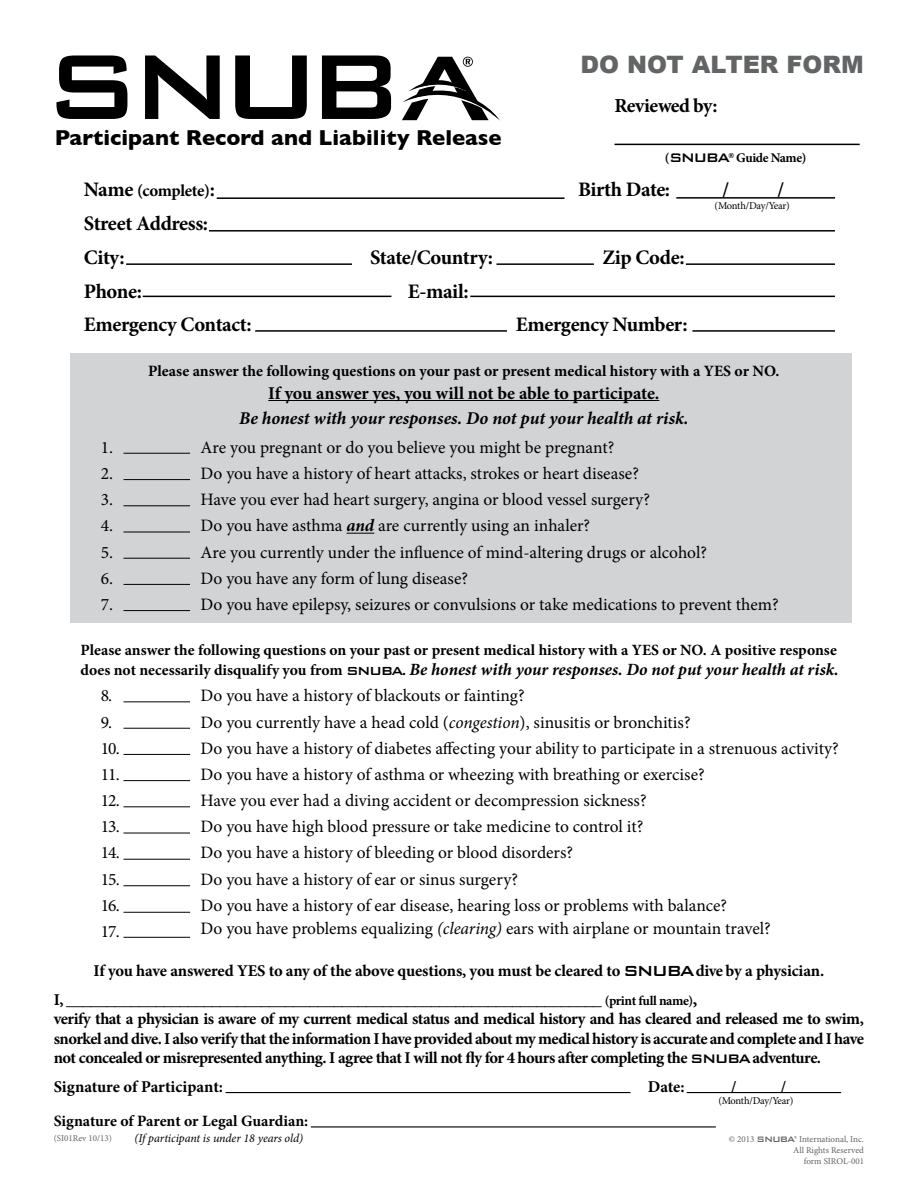
<style>
.page{position:relative;width:918px;height:1188px;background:#fff}
.page>*{position:absolute;margin:0;border:0;box-sizing:border-box;transform-origin:0 0}
.t1{font:900 24px "Arial";color:#636466}
.t2{font:700 22.05px "Gill Sans";color:#000}
.t3{font:700 20.55px/33.8px "Minion Pro";letter-spacing:-.02em;color:#000}
.t4{font:700 19.95px "Minion Pro";letter-spacing:-.02em;color:#000}
.t5{font:italic 700 18px "Minion Pro";letter-spacing:-.005em;color:#000}
.t6{font:700 18px "Minion Pro";letter-spacing:-.005em;color:#000}
.t7{font:17.4px/26.1px "Minion Pro";letter-spacing:-.005em;color:#000}
.t8{font:17.4px/26.1px "Minion Pro";letter-spacing:-.05em;color:#000}
.t9{font:italic 700 17.25px "Minion Pro";letter-spacing:-.005em;color:#000}
.t10{font:700 17.25px "Minion Pro";color:#000}
.t11{font:700 16.8px "Minion Pro";letter-spacing:-.025em;color:#000}
.t12{font:500 16.65px "Bank Gothic";letter-spacing:-.1em;color:#000}
.t13{font:700 16.5px/19.5px "Minion Pro";letter-spacing:-.015em;color:#000;text-align:justify}
.t14{font:700 15.75px "Minion Pro";color:#000}
.t15{font:700 15.6px "Minion Pro";color:#000}
.t16{font:700 13.2px "Minion Pro";letter-spacing:-.03em;color:#000}
.t17{font:italic 12px "Minion Pro";letter-spacing:-.005em;color:#000}
.t18{font:10.5px "Minion Pro";letter-spacing:-.03em;color:#000}
.t19{font:9px/10.8px "Minion Pro";color:#636466;text-align:right}
.s1{font-family:"Minion Pro";font-weight:700;font-size:13.2px}
.s2{font-size:20.55px}
.s3{font-weight:700;font-style:italic}
.s4{font-style:normal;font-size:15.6px}
.s5{font-family:"Bank Gothic";font-weight:500;font-style:normal;font-size:15.6px}
.s6{font-style:italic}
.s7{font-family:"Bank Gothic";font-weight:500;font-size:19.5px}
.s8{font-size:16.5px}
.s9{font-size:13.5px}
.s10{font-size:18px}
.s11{font-family:"Bank Gothic";font-weight:500}
.s12{font-family:"Bank Gothic";font-weight:500;font-size:10.5px}
</style>
<div class="page">
<svg style="left:56px;top:55px;width:71px;height:64px"></svg>
<svg style="left:145px;top:55px;width:75px;height:64px"></svg>
<svg style="left:235px;top:55px;width:72px;height:64px"></svg>
<svg style="left:322px;top:55px;width:69px;height:64px"></svg>
<svg style="left:402px;top:57px;width:98px;height:64px"></svg>
<hr style="left:615px;top:144px;width:245px;height:1px;background:#000">
<div style="left:70px;top:353px;width:781px;height:270px;background:#d1d3d4"></div>
<hr style="left:268px;top:400px;width:391px;height:1px;background:#000">
<hr style="left:217px;top:197px;width:348px;height:2px;background:#000">
<hr style="left:209px;top:230px;width:626px;height:2px;background:#000">
<hr style="left:470px;top:296px;width:365px;height:1px;background:#000">
<hr style="left:126px;top:263px;width:226px;height:2px;background:#000">
<hr style="left:143px;top:296px;width:248px;height:1px;background:#000">
<hr style="left:255px;top:330px;width:252px;height:2px;background:#000">
<hr style="left:692px;top:330px;width:143px;height:2px;background:#000">
<hr style="left:676px;top:197px;width:159px;height:2px;background:#000">
<hr style="left:497px;top:263px;width:97px;height:2px;background:#000">
<hr style="left:686px;top:263px;width:149px;height:2px;background:#000">
<hr style="left:226px;top:1092px;width:405px;height:1px;background:#000">
<hr style="left:311px;top:1126px;width:405px;height:2px;background:#000">
<hr style="left:687px;top:1092px;width:154px;height:1px;background:#000">
<svg style="left:347px;top:533px;width:27px;height:1px"></svg>
<hr style="left:124px;top:453px;width:66px;height:1px;background:#000">
<hr style="left:124px;top:479px;width:66px;height:1px;background:#000">
<hr style="left:124px;top:505px;width:66px;height:1px;background:#000">
<hr style="left:124px;top:532px;width:66px;height:1px;background:#000">
<hr style="left:124px;top:558px;width:66px;height:1px;background:#000">
<hr style="left:124px;top:584px;width:66px;height:1px;background:#000">
<hr style="left:124px;top:610px;width:66px;height:1px;background:#000">
<hr style="left:124px;top:701px;width:66px;height:1px;background:#000">
<hr style="left:124px;top:728px;width:66px;height:1px;background:#000">
<hr style="left:124px;top:754px;width:66px;height:1px;background:#000">
<hr style="left:124px;top:780px;width:66px;height:1px;background:#000">
<hr style="left:124px;top:806px;width:66px;height:1px;background:#000">
<hr style="left:124px;top:833px;width:66px;height:1px;background:#000">
<hr style="left:124px;top:859px;width:66px;height:1px;background:#000">
<hr style="left:123px;top:885px;width:67px;height:1px;background:#000">
<hr style="left:124px;top:937px;width:66px;height:1px;background:#000">
<hr style="left:124px;top:912px;width:66px;height:1px;background:#000">
<p class="t2" style="left:55px;top:120px;width:448px">Participant Record and Liability Release</p>
<h1 class="t1" style="left:581px;top:51px;width:285px">DO NOT ALTER FORM</h1>
<p class="t4" style="left:615px;top:92px;width:105px">Reviewed by:</p>
<p class="t12" style="left:665px;top:145px;width:67px"><span class="s1">(</span>SNUBA</p>
<p class="t16" style="left:729px;top:149px;width:79px"><sup>®</sup> Guide Name)</p>
<p class="t11" style="left:84px;top:179px;width:133px"><span class="s2">Name</span> (complete)<span class="s2">:</span></p>
<p class="t3" style="left:578px;top:173px;width:94px">Birth Date:</p>
<p class="t3" style="left:723px;top:173px;width:8px">/</p>
<p class="t3" style="left:778px;top:173px;width:8px">/</p>
<p class="t3" style="left:84px;top:206px;width:126px">Street Address:<br>City:</p>
<p class="t18" style="left:715px;top:199px;width:77px">(Month/Day/Year)</p>
<p class="t3" style="left:370px;top:240px;width:124px">State/Country:</p>
<p class="t3" style="left:602px;top:240px;width:84px">Zip Code:</p>
<p class="t3" style="left:84px;top:274px;width:59px">Phone:</p>
<p class="t3" style="left:408px;top:274px;width:62px">E-mail:</p>
<p class="t3" style="left:84px;top:308px;width:169px">Emergency Contact:</p>
<p class="t3" style="left:516px;top:308px;width:173px">Emergency Number:</p>
<p class="t7" style="left:101px;top:434px;width:14px;text-align:justify">1.<br>2.<br>3.<br>4.<br>5.<br>6.<br>7.</p>
<p class="t14" style="left:148px;top:360px;width:633px">Please answer the following questions on your past or present medical history with a YES or NO.</p>
<p class="t6" style="left:268px;top:380px;width:393px">If you answer yes, you will not be able to participate.</p>
<p class="t5" style="left:239px;top:406px;width:451px">Be honest with your responses. Do not put your health at risk.</p>
<p class="t7" style="left:201px;top:434px;width:580px">Are you pregnant or do you believe you might be pregnant?<br>Do you have a history of heart attacks, strokes or heart disease?<br>Have you ever had heart surgery, angina or blood vessel surgery?<br>Do you have asthma <span class="s3">and</span> are currently using an inhaler?<br>Are you currently under the influence of mind-altering drugs or alcohol?<br>Do you have any form of lung disease?<br>Do you have epilepsy, seizures or convulsions or take medications to prevent them?</p>
<p class="t15" style="left:81px;top:639px;width:758px">Please answer the following questions on your past or present medical history with a YES or NO. A positive response</p>
<p class="t9" style="left:81px;top:657px;width:760px"><span class="s4">does not necessarily disqualify you from</span> <span class="s5">SNUBA</span><span class="s4">.</span> Be honest with your responses. Do not put your health at risk.</p>
<p class="t8" style="left:101px;top:683px;width:20px">8.<br>9.<br>10.<br>11.<br>12.<br>13.<br>14.<br>15.<br>16.<br>17.</p>
<p class="t7" style="left:201px;top:683px;width:640px">Do you have a history of blackouts or fainting?<br>Do you currently have a head cold (<span class="s6">congestion</span>), sinusitis or bronchitis?<br>Do you have a history of diabetes affecting your ability to participate in a strenuous activity?<br>Do you have a history of asthma or wheezing with breathing or exercise?<br>Have you ever had a diving accident or decompression sickness?<br>Do you have high blood pressure or take medicine to control it?<br>Do you have a history of bleeding or blood disorders?<br>Do you have a history of ear or sinus surgery?<br>Do you have a history of ear disease, hearing loss or problems with balance?</p>
<p class="t7" style="left:201px;top:916px;width:572px">Do you have problems equalizing <span class="s6">(clearing)</span> ears with airplane or mountain travel?</p>
<p class="t13" style="left:94px;top:961px;width:732px">If you have answered YES to any of the above questions, you must be cleared to <span class="s7">SNUBA</span>dive by a physician.</p>
<p class="t10" style="left:54px;top:987px;width:645px"><span class="s8">I,</span> __________________________________________________________________ <span class="s9">(print full name)</span><span class="s10">,</span></p>
<p class="t13" style="left:54px;top:1009px;width:812px">verify that a physician is aware of my current medical status and medical history and has cleared and released me to swim, snorkel and dive. I also verify that the information I have provided about my medical history is accurate and complete and I have not concealed or misrepresented anything. I agree that I will not fly for 4 hours after completing the <span class="s11">SNUBA</span> adventure.</p>
<p class="t13" style="left:54px;top:1077px;width:171px">Signature of Participant:</p>
<p class="t13" style="left:648px;top:1077px;width:38px">Date:</p>
<p class="t13" style="left:731px;top:1077px;width:7px">/</p>
<p class="t13" style="left:781px;top:1077px;width:7px">/</p>
<p class="t14" style="left:54px;top:1110px;width:256px">Signature of Parent or Legal Guardian:</p>
<p class="t19" style="left:729px;top:1134px;width:137px">© 2013 <span class="s12">SNUBA</span>® International, Inc.<br>All Rights Reserved<br>form SIROL-001</p>
<p class="t18" style="left:718px;top:1093px;width:77px">(Month/Day/Year)</p>
<p class="t17" style="left:134px;top:1130px;width:170px">(If participant is under 18 years old)</p>
<p class="t19" style="left:54px;top:1133px;width:60px">(SI01Rev 10/13)</p>
</div>
